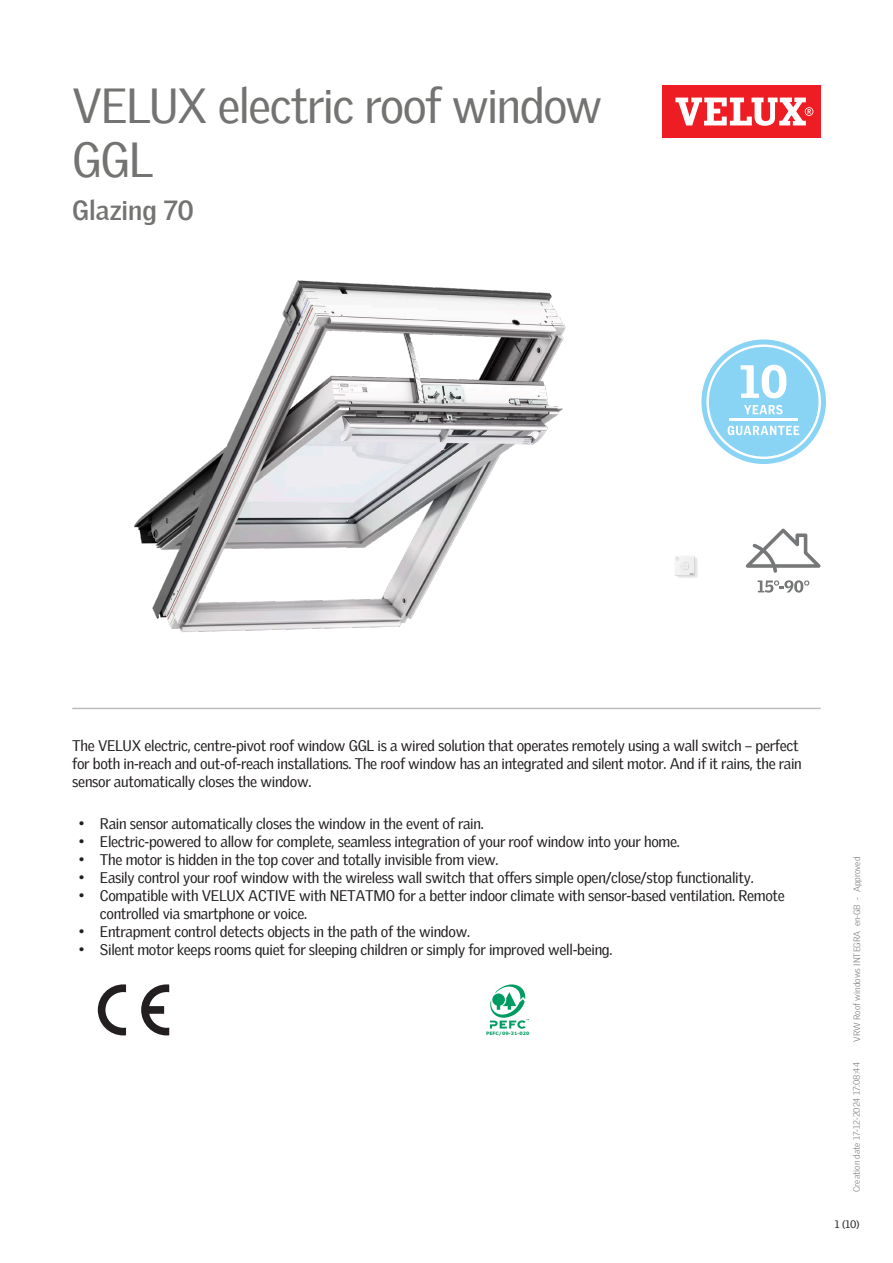
<style>
.page{position:relative;width:893px;height:1263px;background:#fff}
.page>*{position:absolute;margin:0;border:0;box-sizing:border-box;transform-origin:0 0}
.Headline{font:48px/54px "Velux Gothic";letter-spacing:-.03em;color:#737371}
.t1{font:700 27px "Velux Gothic";color:#737371}
.Body_Regular{font:15px/18px "Velux Gothic";letter-spacing:-.02em;color:#231f20}
.t2{font:10.5px "Velux Gothic";color:#231f20}
.t3{font:300 9px "Velux Gothic";color:#7c7e81}
.t4{font:700 4.65px "Verdana";color:#009b61}
</style>
<div class="page">
<div style="left:662px;top:85px;width:159px;height:53px;background:#ee1d23"></div>
<svg style="left:675px;top:98px;width:138px;height:28px"></svg>
<hr style="left:72px;top:708px;width:749px;height:1px;background:#bcbdbb">
<svg style="left:746px;top:528px;width:75px;height:45px"></svg>
<svg style="left:758px;top:580px;width:51px;height:13px"></svg>
<img style="left:675px;top:556px;width:23px;height:22px">
<svg style="left:701px;top:339px;width:125px;height:125px"></svg>
<svg style="left:141px;top:984px;width:28px;height:51px"></svg>
<svg style="left:98px;top:984px;width:28px;height:51px"></svg>
<svg style="left:490px;top:984px;width:39px;height:45px"></svg>
<img style="left:134px;top:280px;width:432px;height:353px">
<p class="Headline" style="left:72px;top:74px;width:531px">VELUX electric roof window<br>GGL</p>
<p class="t1" style="left:72px;top:190px;width:123px">Glazing 70</p>
<p class="Body_Regular" style="left:72px;top:735px;width:731px">The VELUX electric, centre-pivot roof window GGL is a wired solution that operates remotely using a wall switch – perfect for both in-reach and out-of-reach installations. The roof window has an integrated and silent motor. And if it rains, the rain sensor automatically closes the window.</p>
<p class="Body_Regular" style="left:79px;top:814px;width:407px">• Rain sensor automatically closes the window in the event of rain.</p>
<p class="Body_Regular" style="left:79px;top:832px;width:603px">• Electric-powered to allow for complete, seamless integration of your roof window into your home.</p>
<p class="Body_Regular" style="left:79px;top:850px;width:421px">• The motor is hidden in the top cover and totally invisible from view.</p>
<p class="Body_Regular" style="left:79px;top:868px;width:676px">• Easily control your roof window with the wireless wall switch that offers simple open/close/stop functionality.</p>
<p class="Body_Regular" style="left:100px;top:886px;width:686px;text-indent:-21px">• Compatible with VELUX ACTIVE with NETATMO for a better indoor climate with sensor-based ventilation. Remote controlled via smartphone or voice.</p>
<p class="Body_Regular" style="left:79px;top:922px;width:393px">• Entrapment control detects objects in the path of the window.</p>
<p class="Body_Regular" style="left:79px;top:940px;width:535px">• Silent motor keeps rooms quiet for sleeping children or simply for improved well-being.</p>
<p class="t4" style="left:486px;top:1030px;width:45px">PEFC/09-31-020</p>
<p class="t3" style="left:850px;top:1042px;width:187px;rotate:-90deg">VRW Roof windows INTEGRA en-GB - Approved</p>
<p class="t3" style="left:850px;top:1192px;width:131px;rotate:-90deg">Creation date 17-12-2024 17:08:44</p>
<p class="t2" style="left:835px;top:1216px;width:26px">1 (10)</p>
</div>
